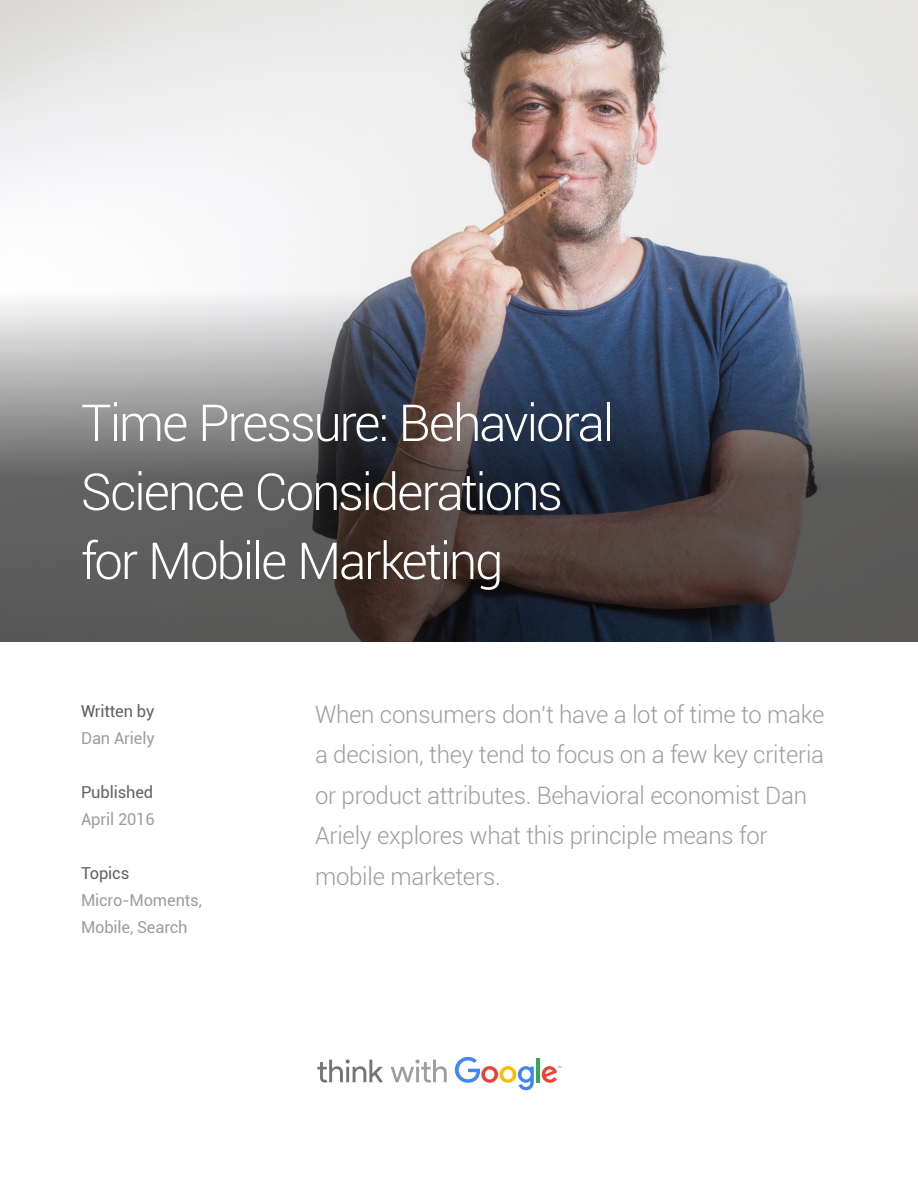
<style>
.page{position:relative;width:918px;height:1188px;background:#fff}
.page>*{position:absolute;margin:0;border:0;box-sizing:border-box;transform-origin:0 0}
.t1{font:300 51px/69px "Roboto";letter-spacing:-.045em;color:#fff}
.t2{font:300 24px/40.5px "Roboto";letter-spacing:-.01em;color:#9e9e9e}
.t3{font:16.5px/27px "Roboto";letter-spacing:-.01em;color:#9e9e9e}
.t4{font:16.5px "Roboto";letter-spacing:-.01em;color:#616161}
</style>
<div class="page">
<img style="left:0;top:0;width:918px;height:288px">
<svg style="left:0;top:288px;width:918px;height:354px;background:#626166"></svg>
<svg style="left:317px;top:1059px;width:66px;height:24px"></svg>
<svg style="left:391px;top:1059px;width:56px;height:24px"></svg>
<svg style="left:455px;top:1057px;width:79px;height:33px"></svg>
<hr style="left:536px;top:1058px;width:4px;height:24px;background:#34a853">
<svg style="left:542px;top:1066px;width:19px;height:17px"></svg>
<h1 class="t1" style="left:81px;top:387px;width:535px">Time Pressure: Behavioral<br>Science Considerations for Mobile Marketing</h1>
<p class="t4" style="left:81px;top:700px;width:75px">Written by</p>
<p class="t3" style="left:81px;top:724px;width:75px">Dan Ariely</p>
<p class="t4" style="left:81px;top:781px;width:74px">Published</p>
<p class="t3" style="left:81px;top:805px;width:75px">April 2016</p>
<p class="t4" style="left:81px;top:862px;width:50px">Topics</p>
<p class="t3" style="left:81px;top:886px;width:122px">Micro-Moments,<br>Mobile, Search</p>
<p class="t2" style="left:315px;top:693px;width:511px">When consumers don't have a lot of time to make a decision, they tend to focus on a few key criteria or product attributes. Behavioral economist Dan Ariely explores what this principle means for mobile marketers.</p>
</div>
